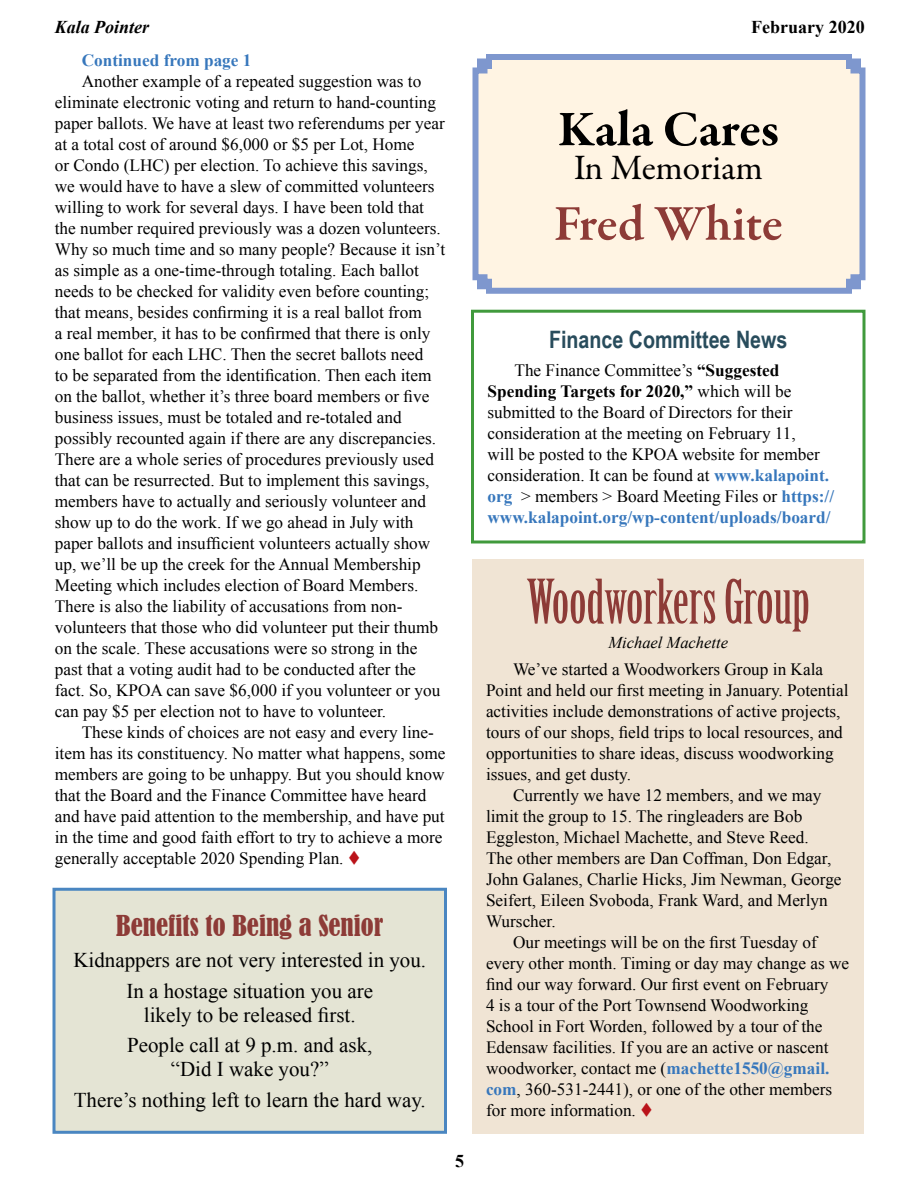
<style>
.page{position:relative;width:918px;height:1188px;background:#fff}
.page>*{position:absolute;margin:0;border:0;box-sizing:border-box;transform-origin:0 0}
.t1{font:60px "Birch";color:#8d3b37}
.t2{font:700 51px "Garamond Premr Pro";color:#000}
.t3{font:600 51px "Garamond Premr Pro";letter-spacing:-.005em;color:#8d3b37}
.t4{font:36px "Garamond Premr Pro";letter-spacing:-.005em;color:#000}
.t5{font:condensed 27px "Bernard";color:#8d3b37}
.t6{font:700 24px "Arial Narrow";color:#284c5c}
.t7{font:21px/30.8px "Times New Roman";color:#000;text-align:center}
.t8{font:700 18px "Times New Roman";color:#000}
.t9{font:italic 700 18px "Times New Roman";color:#000}
.t10{font:17.25px/21px "Times New Roman";color:#000}
.t11{font:700 17.25px "Times New Roman";color:#3777bc}
.t12{font:italic 16.5px "Times New Roman";color:#000}
.s1{color:#ba131a}
.s2{font-weight:700}
.s3{font-weight:700;color:#3777bc}
</style>
<div class="page">
<svg style="left:472px;top:54px;width:394px;height:240px;background:#f4ece1"></svg>
<div style="left:472px;top:559px;width:392px;height:575px;background:#f0e4d4"></div>
<div style="left:54px;top:889px;width:392px;height:243px;background:#e4e4d4"></div>
<div style="left:52px;top:888px;width:395px;height:246px;border:3px solid #4a86c1"></div>
<div style="left:471px;top:310px;width:395px;height:233px;border:3px solid #409a3c"></div>
<p class="t9" style="left:55px;top:15px;width:96px">Kala Pointer</p>
<p class="t8" style="left:751px;top:15px;width:115px">February 2020</p>
<p class="t11" style="left:82px;top:48px;width:171px">Continued from page 1</p>
<p class="t10" style="left:55px;top:70px;width:392px;text-indent:27px">Another example of a repeated suggestion was to eliminate electronic voting and return to hand-counting paper ballots. We have at least two referendums per year at a total cost of around $6,000 or $5 per Lot, Home<br>or Condo (LHC) per election. To achieve this savings, we would have to have a slew of committed volunteers willing to work for several days. I have been told that the number required previously was a dozen volunteers.<br>Why so much time and so many people? Because it isn’t as simple as a one-time-through totaling. Each ballot needs to be checked for validity even before counting; that means, besides confirming it is a real ballot from<br>a real member, it has to be confirmed that there is only one ballot for each LHC. Then the secret ballots need<br>to be separated from the identification. Then each item on the ballot, whether it’s three board members or five business issues, must be totaled and re-totaled and possibly recounted again if there are any discrepancies.<br>There are a whole series of procedures previously used that can be resurrected. But to implement this savings, members have to actually and seriously volunteer and show up to do the work. If we go ahead in July with paper ballots and insufficient volunteers actually show up, we’ll be up the creek for the Annual Membership Meeting which includes election of Board Members.<br>There is also the liability of accusations from non&shy;volunteers that those who did volunteer put their thumb on the scale. These accusations were so strong in the past that a voting audit had to be conducted after the fact. So, KPOA can save $6,000 if you volunteer or you can pay $5 per election not to have to volunteer.</p>
<p class="t10" style="left:55px;top:721px;width:392px;text-indent:27px">These kinds of choices are not easy and every line&shy;item has its constituency. No matter what happens, some members are going to be unhappy. But you should know that the Board and the Finance Committee have heard and have paid attention to the membership, and have put in the time and good faith effort to try to achieve a more generally acceptable 2020 Spending Plan. <span class="s1">▼</span></p>
<h3 class="t5" style="left:116px;top:910px;width:269px">Benefits to Being a Senior</h3>
<p class="t7" style="left:73px;top:944px;width:354px">Kidnappers are not very interested in you.<br>In a hostage situation you are</p>
<p class="t7" style="left:127px;top:999px;width:247px">likely to be released first.<br>People call at 9 p.m. and ask,</p>
<p class="t7" style="left:74px;top:1054px;width:354px">“Did I wake you?”<br>There’s nothing left to learn the hard way.</p>
<p class="t8" style="left:455px;top:1149px;width:10px">5</p>
<h2 class="t2" style="left:558px;top:98px;width:223px">Kala Cares</h2>
<h3 class="t4" style="left:574px;top:146px;width:191px">In Memoriam</h3>
<h2 class="t3" style="left:554px;top:193px;width:231px">Fred White</h2>
<h3 class="t6" style="left:549px;top:321px;width:240px">Finance Committee News</h3>
<p class="t10" style="left:488px;top:359px;width:348px;text-indent:27px">The Finance Committee’s <span class="s2">“Suggested Spending Targets for 2020,”</span> which will be submitted to the Board of Directors for their consideration at the meeting on February 11,<br>will be posted to the KPOA website for member consideration. It can be found at <span class="s3">www.kalapoint. org</span> &gt; members &gt; Board Meeting Files or <span class="s3">https:// www.kalapoint.org/wp-content/uploads/board/</span></p>
<h1 class="t1" style="left:527px;top:570px;width:285px">Woodworkers Group</h1>
<p class="t12" style="left:608px;top:631px;width:121px">Michael Machette</p>
<p class="t10" style="left:513px;top:659px;width:312px">We’ve started a Woodworkers Group in Kala</p>
<p class="t10" style="left:486px;top:680px;width:364px">Point and held our first meeting in January. Potential</p>
<p class="t10" style="left:486px;top:701px;width:356px">activities include demonstrations of active projects,</p>
<p class="t10" style="left:486px;top:722px;width:358px">tours of our shops, field trips to local resources, and</p>
<p class="t10" style="left:486px;top:743px;width:349px">opportunities to share ideas, discuss woodworking</p>
<p class="t10" style="left:486px;top:764px;width:147px">issues, and get dusty.</p>
<p class="t10" style="left:513px;top:785px;width:310px">Currently we have 12 members, and we may</p>
<p class="t10" style="left:486px;top:806px;width:318px">limit the group to 15. The ringleaders are Bob</p>
<p class="t10" style="left:486px;top:827px;width:324px">Eggleston, Michael Machette, and Steve Reed.</p>
<p class="t10" style="left:486px;top:848px;width:347px">The other members are Dan Coffman, Don Edgar,</p>
<p class="t10" style="left:486px;top:869px;width:357px">John Galanes, Charlie Hicks, Jim Newman, George</p>
<p class="t10" style="left:486px;top:890px;width:343px">Seifert, Eileen Svoboda, Frank Ward, and Merlyn</p>
<p class="t10" style="left:486px;top:911px;width:71px">Wurscher.</p>
<p class="t10" style="left:513px;top:932px;width:305px">Our meetings will be on the first Tuesday of</p>
<p class="t10" style="left:486px;top:953px;width:365px">every other month. Timing or day may change as we</p>
<p class="t10" style="left:486px;top:974px;width:344px">find our way forward. Our first event on February</p>
<p class="t10" style="left:486px;top:995px;width:324px">4 is a tour of the Port Townsend Woodworking</p>
<p class="t10" style="left:486px;top:1016px;width:338px">School in Fort Worden, followed by a tour of the</p>
<p class="t10" style="left:486px;top:1037px;width:344px">Edensaw facilities. If you are an active or nascent</p>
<p class="t10" style="left:486px;top:1058px;width:345px">woodworker, contact me (<span class="s3">machette1550@gmail.</span></p>
<p class="t10" style="left:486px;top:1079px;width:348px"><span class="s3">com</span>, 360-531-2441), or one of the other members</p>
<p class="t10" style="left:486px;top:1100px;width:169px">for more information. <span class="s1">▼</span></p>
</div>
